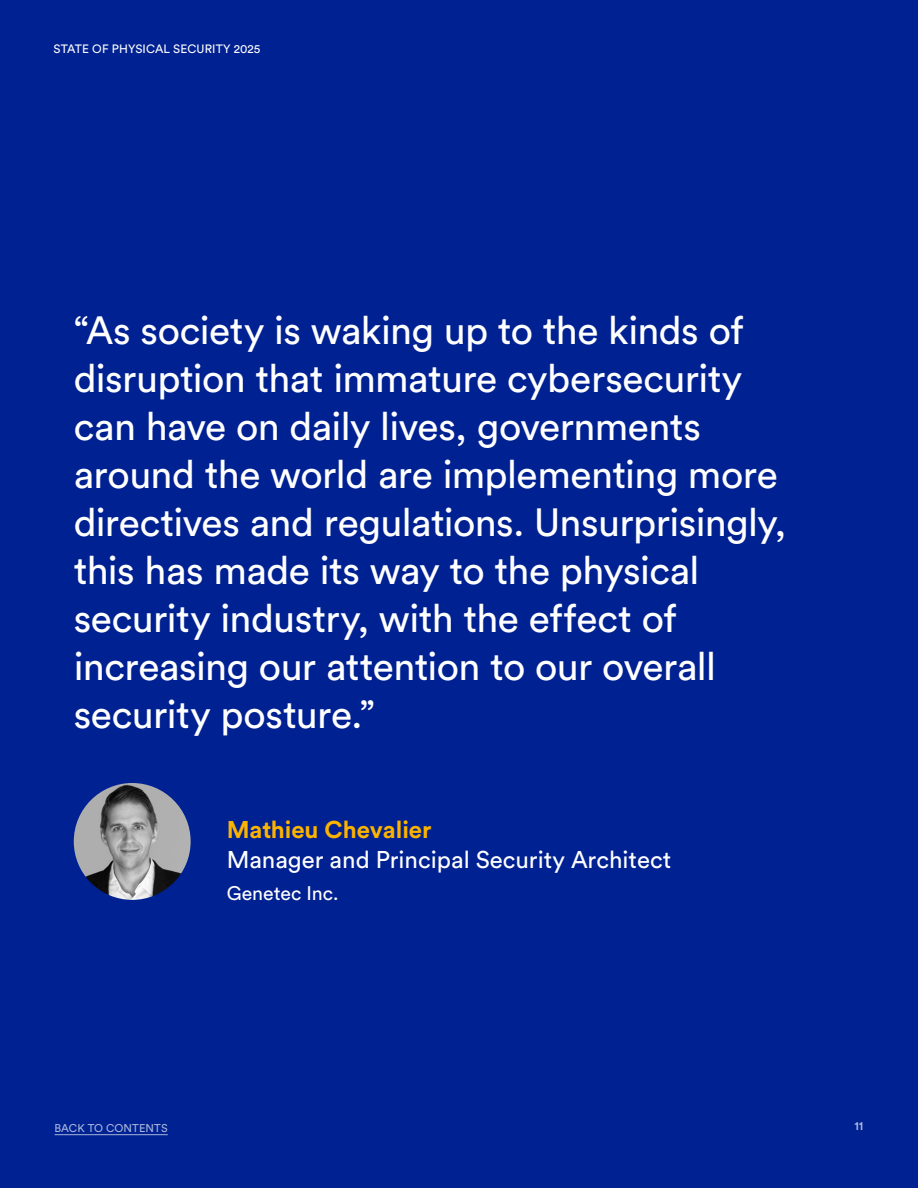
<style>
.page{position:relative;width:918px;height:1188px;background:#002191}
.page>*{position:absolute;margin:0;border:0;box-sizing:border-box;transform-origin:0 0}
.t1{font:39px/48px "Circular Pro";letter-spacing:-.015em;color:#fff}
.t2{font:24px "Circular Pro";color:#fff}
.t3{font:700 24px "Circular Pro";color:#fcb300}
.t4{font:19.5px "Circular Pro";color:#fff}
.t5{font:12px "Circular Pro";letter-spacing:.01em;color:#fff}
.t6{font:500 12px "Circular Pro";color:#fff}
.t7{font:11.25px "Circular Pro";letter-spacing:.01em;color:#f4f8fc}
</style>
<div class="page">
<hr style="left:55px;top:1134px;width:113px;height:1px;background:#f4f8fc">
<img style="left:74px;top:783px;width:117px;height:117px;border-radius:58px">
<p class="t5" style="left:54px;top:41px;width:208px">STATE OF PHYSICAL SECURITY 2025</p>
<p class="t1" style="left:74px;top:305px;width:714px">“As society is waking up to the kinds of disruption that immature cybersecurity can have on daily lives, governments around the world are implementing more directives and regulations. Unsurprisingly, this has made its way to the physical security industry, with the effect of increasing our attention to our overall security posture.”</p>
<p class="t3" style="left:227px;top:813px;width:206px">Mathieu Chevalier</p>
<p class="t2" style="left:227px;top:844px;width:446px">Manager and Principal Security Architect</p>
<p class="t4" style="left:227px;top:880px;width:113px">Genetec Inc.</p>
<p class="t7" style="left:55px;top:1120px;width:115px">BACK TO CONTENTS</p>
<p class="t6" style="left:854px;top:1118px;width:11px">11</p>
</div>
